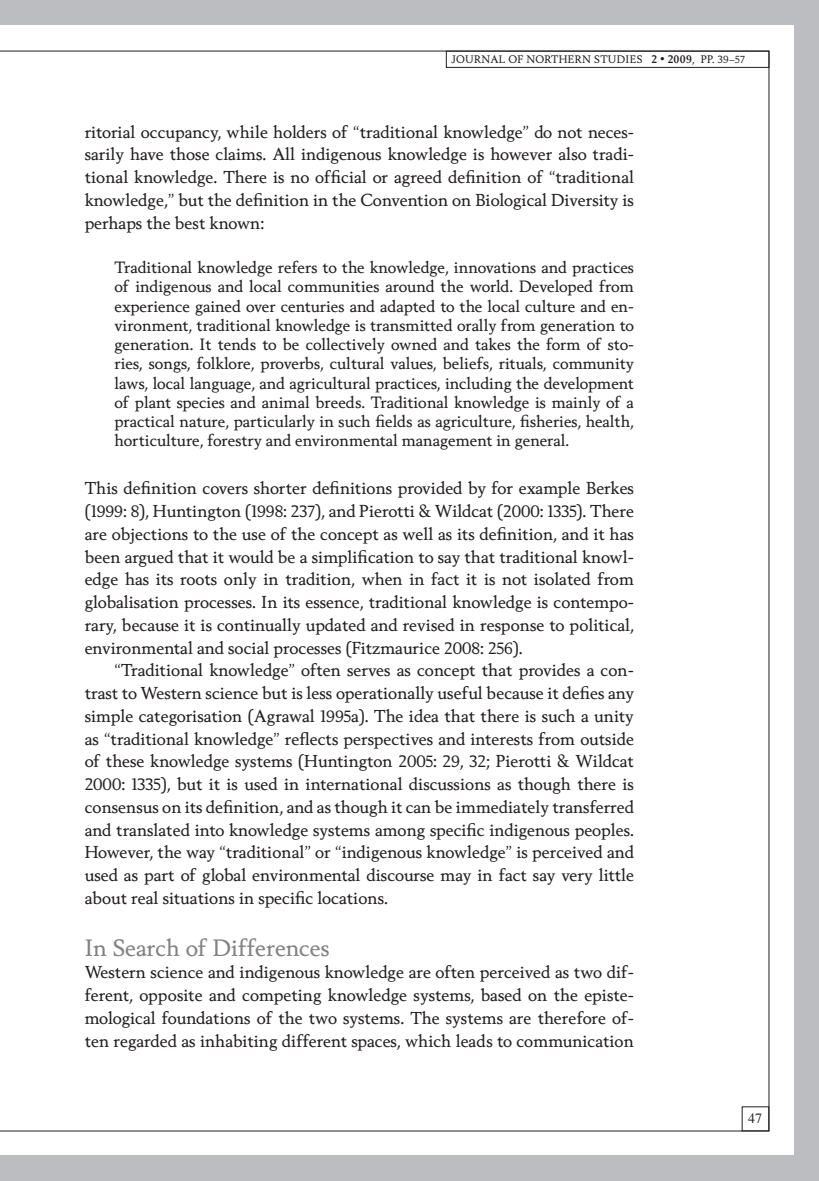
<style>
.page{position:relative;width:819px;height:1181px;background:#fff}
.page>*{position:absolute;margin:0;border:0;box-sizing:border-box;transform-origin:0 0}
.t1{font:22.75px "Berling Nova Text";color:#808285}
.t2{font:16.62px/22.8px "Berling Nova Text";color:#231f20;text-align:justify}
.t3{font:15.75px/19.2px "Berling Nova Text";color:#231f20;text-align:justify}
.t4{font:14px "Times";color:#231f20}
.t5{font:10.5px "Berling Nova Text";color:#231f20}
.s1{font-weight:700}
</style>
<div class="page">
<div style="left:794px;top:0;width:25px;height:1181px;background:#bcbdc0"></div>
<div style="left:0;top:0;width:819px;height:25px;background:#bcbdc0"></div>
<div style="left:0;top:1155px;width:819px;height:26px;background:#bcbdc0"></div>
<div style="left:446px;top:51px;width:323px;height:17px;border:1px solid #231f20"></div>
<p class="t5" style="left:451px;top:53px;width:9px">journal</p>
<p class="t5" style="left:508px;top:53px;width:27px">of northern</p>
<p class="t5" style="left:594px;top:53px;width:8px">studies</p>
<p class="t5" style="left:651px;top:53px;width:95px"><span class="s1">2</span> <sup>•</sup> <span class="s1">2009</span>, pp. 39–57</p>
<p class="t2" style="left:85px;top:120px;width:551px">ritorial occupancy, while holders of “traditional knowledge” do not neces&shy;sarily have those claims. All indigenous knowledge is however also tradi&shy;tional knowledge. There is no official or agreed definition of “traditional knowledge,” but the definition in the Convention on Biological Diversity is perhaps the best known:</p>
<p class="t3" style="left:114px;top:257px;width:521px">Traditional knowledge refers to the knowledge, innovations and practices of indigenous and local communities around the world. Developed from experience gained over centuries and adapted to the local culture and en&shy;vironment, traditional knowledge is transmitted orally from generation to generation. It tends to be collectively owned and takes the form of sto&shy;ries, songs, folklore, proverbs, cultural values, beliefs, rituals, community laws, local language, and agricultural practices, including the development of plant species and animal breeds. Traditional knowledge is mainly of a practical nature, particularly in such fields as agriculture, fisheries, health, horticulture, forestry and environmental management in general.</p>
<p class="t2" style="left:85px;top:476px;width:551px">This definition covers shorter definitions provided by for example Berkes (1999: 8), Huntington (1998: 237), and Pierotti &amp; Wildcat (2000: 1335). There are objections to the use of the concept as well as its definition, and it has been argued that it would be a simplification to say that traditional knowl&shy;edge has its roots only in tradition, when in fact it is not isolated from globalisation processes. In its essence, traditional knowledge is contempo&shy;rary, because it is continually updated and revised in response to political, environmental and social processes (Fitzmaurice 2008: 256).</p>
<p class="t2" style="left:85px;top:658px;width:551px;text-indent:30px">“Traditional knowledge” often serves as concept that provides a con&shy;trast to Western science but is less operationally useful because it defies any simple categorisation (Agrawal 1995a). The idea that there is such a unity as “traditional knowledge” reflects perspectives and interests from outside of these knowledge systems (Huntington 2005: 29, 32; Pierotti &amp; Wildcat 2000: 1335), but it is used in international discussions as though there is consensus on its definition, and as though it can be immediately transferred and translated into knowledge systems among specific indigenous peoples.<br>However, the way “traditional” or “indigenous knowledge” is perceived and used as part of global environmental discourse may in fact say very little about real situations in specific locations.</p>
<h1 class="t1" style="left:85px;top:932px;width:246px">In Search of Differences</h1>
<p class="t2" style="left:85px;top:960px;width:551px">Western science and indigenous knowledge are often perceived as two dif&shy;ferent, opposite and competing knowledge systems, based on the episte&shy;mological foundations of the two systems. The systems are therefore of&shy;ten regarded as inhabiting different spaces, which leads to communication</p>
<p class="t4" style="left:748px;top:1105px;width:15px">47</p>
</div>
